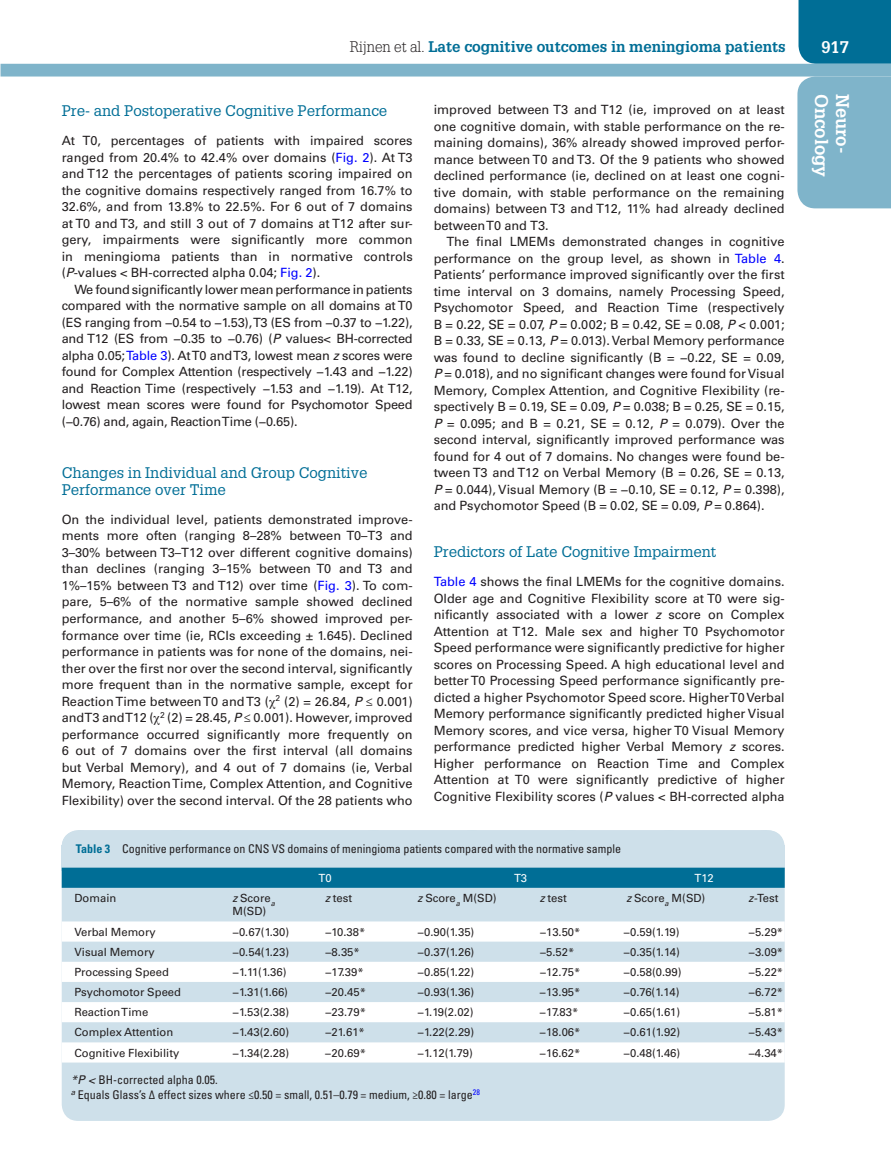
<style>
.page{position:relative;width:891px;height:1175px;background:#fff}
.page>*{position:absolute;margin:0;border:0;box-sizing:border-box;transform-origin:0 0}
.t1{font:700 18px "Glypha LT Std";color:#fff}
.t2{font:700 16.5px "Glypha LT Std";color:#fff}
.t3{font:15px/16.5px "Glypha LT Std";color:#006e96}
.t4{font:700 15px "Glypha LT Std";color:#006e96}
.t5{font:12.75px/16.5px "Univers LT Std";color:#231f20;text-align:justify}
.t6{font:condensed 12px/15px "Univers LT Std";color:#231f20}
.t7{font:11.25px/13.5px "Univers LT Std";color:#231f20}
.t8{font:11.25px "Univers LT Std";color:#fff}
.s1{font-weight:300;color:#231f20}
.s2{color:#00f}
.s3{font-style:italic}
.s4{font-family:"Gandhari Unicode"}
.s5{font-weight:700;color:#006e96}
.s6{font-style:italic;font-stretch:normal}
</style>
<div class="page">
<div style="left:799px;top:0;width:92px;height:64px;background:#006e96"></div>
<div style="left:1px;top:64px;width:890px;height:12px;background:#7fb4ca"></div>
<div style="left:797px;top:76px;width:94px;height:132px;background:#7fb4ca"></div>
<div style="left:62px;top:830px;width:723px;height:290px;background:#cee0ea;border-radius:16px"></div>
<svg style="left:62px;top:830px;width:723px;height:57px"></svg>
<svg style="left:62px;top:921px;width:723px;height:141px;fill:#fff"></svg>
<p class="t4" style="left:350px;top:37px;width:437px"><span class="s1">Rijnen et al.</span> Late cognitive outcomes in meningioma patients</p>
<p class="t2" style="left:821px;top:37px;width:29px">917</p>
<h1 class="t1" style="left:833px;top:94px;width:85px;rotate:90deg">Oncology</h1>
<h1 class="t1" style="left:854px;top:94px;width:61px;rotate:90deg">Neuro-</h1>
<p class="t5" style="left:434px;top:102px;width:353px">improved between T3 and T12 (ie, improved on at least one cognitive domain, with stable performance on the re&shy;maining domains), 36% already showed improved perfor&shy;mance between T0 and T3. Of the 9 patients who showed declined performance (ie, declined on at least one cogni&shy;tive domain, with stable performance on the remaining domains) between T3 and T12, 11% had already declined between T0 and T3.</p>
<p class="t5" style="left:434px;top:234px;width:353px;text-indent:13px">The final LMEMs demonstrated changes in cognitive performance on the group level, as shown in <span class="s2">Table 4</span>.<br>Patients’ performance improved significantly over the first time interval on 3 domains, namely Processing Speed, Psychomotor Speed, and Reaction Time (respectively B = 0.22, SE = 0.07, <span class="s3">P</span> = 0.002; B = 0.42, SE = 0.08, <span class="s3">P</span> &lt; 0.001; B = 0.33, SE = 0.13, <span class="s3">P</span> = 0.013). Verbal Memory performance was found to decline significantly (B = −0.22, SE = 0.09, <span class="s3">P</span> = 0.018), and no significant changes were found for Visual Memory, Complex Attention, and Cognitive Flexibility (re&shy;spectively B = 0.19, SE = 0.09, <span class="s3">P</span> = 0.038; B = 0.25, SE = 0.15, <span class="s3">P</span> = 0.095; and B = 0.21, SE = 0.12, <span class="s3">P</span> = 0.079). Over the second interval, significantly improved performance was found for 4 out of 7 domains. No changes were found be&shy;tween T3 and T12 on Verbal Memory (B = 0.26, SE = 0.13, <span class="s3">P</span> = 0.044), Visual Memory (B = −0.10, SE = 0.12, <span class="s3">P</span> = 0.398), and Psychomotor Speed (B = 0.02, SE = 0.09, <span class="s3">P</span> = 0.864).</p>
<p class="t3" style="left:434px;top:543px;width:284px">Predictors of Late Cognitive Impairment</p>
<p class="t5" style="left:434px;top:573px;width:353px"><span class="s2">Table 4</span> shows the final LMEMs for the cognitive domains.<br>Older age and Cognitive Flexibility score at T0 were sig&shy;nificantly associated with a lower <span class="s3">z</span> score on Complex Attention at T12. Male sex and higher T0 Psychomotor Speed performance were significantly predictive for higher scores on Processing Speed. A high educational level and better T0 Processing Speed performance significantly pre&shy;dicted a higher Psychomotor Speed score. Higher T0 Verbal Memory performance significantly predicted higher Visual Memory scores, and vice versa, higher T0 Visual Memory performance predicted higher Verbal Memory <span class="s3">z</span> scores.<br>Higher performance on Reaction Time and Complex Attention at T0 were significantly predictive of higher Cognitive Flexibility scores (<span class="s3">P</span> values &lt; BH-corrected alpha</p>
<p class="t3" style="left:62px;top:102px;width:327px">Pre- and Postoperative Cognitive Performance</p>
<p class="t5" style="left:62px;top:132px;width:353px">At T0, percentages of patients with impaired scores ranged from 20.4% to 42.4% over domains (<span class="s2">Fig. 2</span>). At T3 and T12 the percentages of patients scoring impaired on the cognitive domains respectively ranged from 16.7% to 32.6%, and from 13.8% to 22.5%. For 6 out of 7 domains at T0 and T3, and still 3 out of 7 domains at T12 after sur&shy;gery, impairments were significantly more common in meningioma patients than in normative controls (<span class="s3">P</span>-values &lt; BH-corrected alpha 0.04; <span class="s2">Fig. 2</span>).</p>
<p class="t5" style="left:62px;top:281px;width:353px;text-indent:13px">We found significantly lower mean performance in patients compared with the normative sample on all domains at T0 (ES ranging from −0.54 to −1.53), T3 (ES from −0.37 to −1.22), and T12 (ES from −0.35 to −0.76) (<span class="s3">P</span> values&lt; BH-corrected alpha 0.05; <span class="s2">Table 3</span>). At T0 and T3, lowest mean <span class="s3">z</span> scores were found for Complex Attention (respectively −1.43 and −1.22) and Reaction Time (respectively −1.53 and −1.19). At T12, lowest mean scores were found for Psychomotor Speed (−0.76) and, again, Reaction Time (−0.65).</p>
<p class="t3" style="left:62px;top:464px;width:307px">Changes in Individual and Group Cognitive<br>Performance over Time</p>
<p class="t5" style="left:62px;top:511px;width:353px">On the individual level, patients demonstrated improve&shy;ments more often (ranging 8–28% between T0–T3 and 3–30% between T3–T12 over different cognitive domains) than declines (ranging 3–15% between T0 and T3 and 1%–15% between T3 and T12) over time (<span class="s2">Fig. 3</span>). To com&shy;pare, 5–6% of the normative sample showed declined performance, and another 5–6% showed improved per&shy;formance over time (ie, RCIs exceeding ± 1.645). Declined performance in patients was for none of the domains, nei&shy;ther over the first nor over the second interval, significantly more frequent than in the normative sample, except for Reaction Time between T0 and T3 (<span class="s4">χ</span><sup>2</sup> (2) = 26.84, <span class="s3">P</span> ≤ 0.001) and T3 and T12 (<span class="s4">χ</span><sup>2</sup> (2) = 28.45, <span class="s3">P</span> ≤ 0.001). However, improved performance occurred significantly more frequently on 6 out of 7 domains over the first interval (all domains but Verbal Memory), and 4 out of 7 domains (ie, Verbal Memory, Reaction Time, Complex Attention, and Cognitive Flexibility) over the second interval. Of the 28 patients who</p>
<p class="t6" style="left:76px;top:840px;width:547px"><span class="s5">Table 3</span> Cognitive performance on CNS VS domains of meningioma patients compared with the normative sample</p>
<p class="t8" style="left:319px;top:871px;width:15px">T0</p>
<p class="t8" style="left:514px;top:871px;width:15px">T3</p>
<p class="t8" style="left:695px;top:871px;width:21px">T12</p>
<p class="t7" style="left:74px;top:891px;width:43px">Domain</p>
<p class="t7" style="left:233px;top:891px;width:44px"><span class="s3">z</span> Score<sub>a<br></sub>M(SD)</p>
<p class="t7" style="left:325px;top:891px;width:29px"><span class="s3">z</span> test</p>
<p class="t7" style="left:418px;top:891px;width:80px"><span class="s3">z</span> Score<sub>a</sub> M(SD)</p>
<p class="t7" style="left:540px;top:891px;width:29px"><span class="s3">z</span> test</p>
<p class="t7" style="left:626px;top:891px;width:80px"><span class="s3">z</span> Score<sub>a</sub> M(SD)</p>
<p class="t7" style="left:749px;top:891px;width:31px"><span class="s3">z-</span>Test</p>
<p class="t7" style="left:74px;top:925px;width:83px">Verbal Memory</p>
<p class="t7" style="left:233px;top:925px;width:58px">−0.67(1.30)</p>
<p class="t7" style="left:325px;top:925px;width:42px">−10.38*</p>
<p class="t7" style="left:418px;top:925px;width:58px">−0.90(1.35)</p>
<p class="t7" style="left:540px;top:925px;width:42px">−13.50*</p>
<p class="t7" style="left:624px;top:925px;width:58px">−0.59(1.19)</p>
<p class="t7" style="left:748px;top:925px;width:36px">−5.29*</p>
<p class="t7" style="left:74px;top:945px;width:82px">Visual Memory</p>
<p class="t7" style="left:232px;top:945px;width:58px">−0.54(1.23)</p>
<p class="t7" style="left:325px;top:945px;width:36px">−8.35*</p>
<p class="t7" style="left:418px;top:945px;width:58px">−0.37(1.26)</p>
<p class="t7" style="left:540px;top:945px;width:36px">−5.52*</p>
<p class="t7" style="left:624px;top:945px;width:58px">−0.35(1.14)</p>
<p class="t7" style="left:748px;top:945px;width:36px">−3.09*</p>
<p class="t7" style="left:74px;top:965px;width:96px">Processing Speed</p>
<p class="t7" style="left:232px;top:965px;width:56px">−1.11(1.36)</p>
<p class="t7" style="left:325px;top:965px;width:40px">−17.39*</p>
<p class="t7" style="left:418px;top:965px;width:58px">−0.85(1.22)</p>
<p class="t7" style="left:540px;top:965px;width:42px">−12.75*</p>
<p class="t7" style="left:624px;top:965px;width:59px">−0.58(0.99)</p>
<p class="t7" style="left:748px;top:965px;width:36px">−5.22*</p>
<p class="t7" style="left:74px;top:985px;width:108px">Psychomotor Speed</p>
<p class="t7" style="left:232px;top:985px;width:57px">−1.31(1.66)</p>
<p class="t7" style="left:325px;top:985px;width:42px">−20.45*</p>
<p class="t7" style="left:418px;top:985px;width:58px">−0.93(1.36)</p>
<p class="t7" style="left:540px;top:985px;width:42px">−13.95*</p>
<p class="t7" style="left:624px;top:985px;width:57px">−0.76(1.14)</p>
<p class="t7" style="left:748px;top:985px;width:36px">−6.72*</p>
<p class="t7" style="left:74px;top:1005px;width:75px">Reaction Time</p>
<p class="t7" style="left:232px;top:1005px;width:58px">−1.53(2.38)</p>
<p class="t7" style="left:325px;top:1005px;width:42px">−23.79*</p>
<p class="t7" style="left:418px;top:1005px;width:58px">−1.19(2.02)</p>
<p class="t7" style="left:540px;top:1005px;width:40px">−17.83*</p>
<p class="t7" style="left:624px;top:1005px;width:58px">−0.65(1.61)</p>
<p class="t7" style="left:748px;top:1005px;width:36px">−5.81*</p>
<p class="t7" style="left:74px;top:1025px;width:100px">Complex Attention</p>
<p class="t7" style="left:232px;top:1025px;width:58px">−1.43(2.60)</p>
<p class="t7" style="left:325px;top:1025px;width:41px">−21.61*</p>
<p class="t7" style="left:418px;top:1025px;width:58px">−1.22(2.29)</p>
<p class="t7" style="left:540px;top:1025px;width:42px">−18.06*</p>
<p class="t7" style="left:624px;top:1025px;width:58px">−0.61(1.92)</p>
<p class="t7" style="left:748px;top:1025px;width:36px">−5.43*</p>
<p class="t7" style="left:74px;top:1045px;width:106px">Cognitive Flexibility</p>
<p class="t7" style="left:232px;top:1045px;width:58px">−1.34(2.28)</p>
<p class="t7" style="left:325px;top:1045px;width:42px">−20.69*</p>
<p class="t7" style="left:418px;top:1045px;width:57px">−1.12(1.79)</p>
<p class="t7" style="left:540px;top:1045px;width:42px">−16.62*</p>
<p class="t7" style="left:624px;top:1045px;width:58px">−0.48(1.46)</p>
<p class="t7" style="left:748px;top:1045px;width:36px">−4.34*</p>
<p class="t6" style="left:71px;top:1072px;width:411px"><span class="s6">*P &lt;</span> BH-corrected alpha 0.05.<br><sup>a</sup> Equals Glass’s ∆ effect sizes where ≤0.50 = small, 0.51–0.79 = medium, ≥0.80 = large<sup>28</sup></p>
</div>
